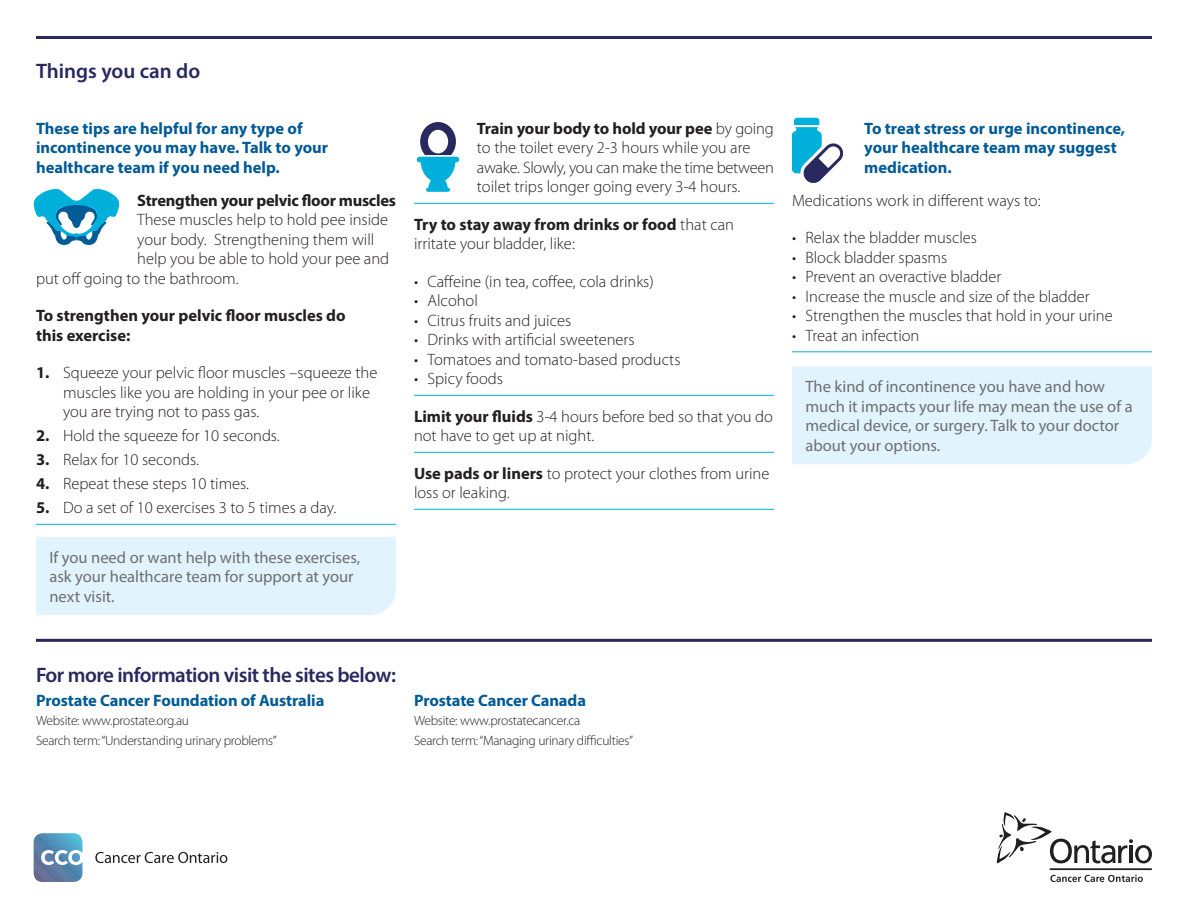
<style>
.page{position:relative;width:1188px;height:918px;background:#fff}
.page>*{position:absolute;margin:0;border:0;box-sizing:border-box;transform-origin:0 0}
.t1{font:600 21px "Myriad Pro";letter-spacing:-.025em;color:#29285f}
.t2{font:600 21px "Myriad Pro";color:#29285f}
.t3{font:300 16.5px/19.5px "Myriad Pro";color:#231f20}
.t4{font:700 16.5px/19.5px "Myriad Pro";color:#025b96}
.t5{font:16.5px/19.5px "Myriad Pro";color:#6d6e71}
.t6{font:700 16.5px/19.5px "Myriad Pro";letter-spacing:-.005em;color:#231f20}
.t7{font:300 13.5px/19.5px "Myriad Pro";letter-spacing:-.02em;color:#231f20}
.s1{font-weight:700}
</style>
<div class="page">
<hr style="left:36px;top:524px;width:360px;height:1px;background:#00b0da">
<hr style="left:414px;top:203px;width:360px;height:1px;background:#00b0da">
<hr style="left:414px;top:395px;width:360px;height:1px;background:#00b0da">
<hr style="left:414px;top:452px;width:360px;height:1px;background:#00b0da">
<hr style="left:414px;top:509px;width:360px;height:1px;background:#00b0da">
<hr style="left:792px;top:351px;width:360px;height:1px;background:#00b0da">
<hr style="left:36px;top:36px;width:1116px;height:3px;background:#29285f">
<svg style="left:997px;top:812px;width:155px;height:51px"></svg>
<svg style="left:1050px;top:875px;width:93px;height:7px"></svg>
<hr style="left:1050px;top:868px;width:102px;height:2px;background:#231f20">
<svg style="left:95px;top:852px;width:132px;height:11px"></svg>
<svg style="left:34px;top:833px;width:48px;height:49px;background:#709abb"></svg>
<hr style="left:36px;top:639px;width:1116px;height:3px;background:#29285f">
<div style="left:792px;top:367px;width:360px;height:97px;background:#e1f4fd"></div>
<div style="left:36px;top:537px;width:360px;height:78px;background:#e1f4fd"></div>
<div style="left:420px;top:122px;width:36px;height:39px;border:8px solid #29285f;border-radius:50%"></div>
<svg style="left:421px;top:162px;width:34px;height:28px"></svg>
<hr style="left:414px;top:155px;width:39px;height:2px;background:#fff">
<div style="left:420px;top:157px;width:37px;height:5px;background:#00b0da"></div>
<hr style="left:428px;top:188px;width:20px;height:3px;background:#00b0da">
<svg style="left:33px;top:188px;width:87px;height:57px"></svg>
<svg style="left:792px;top:118px;width:51px;height:65px"></svg>
<p class="t2" style="left:36px;top:63px;width:166px">Things you can do</p>
<p class="t4" style="left:36px;top:120px;width:294px">These tips are helpful for any type of incontinence you may have. Talk to your healthcare team if you need help.</p>
<p class="t6" style="left:137px;top:192px;width:260px">Strengthen your pelvic floor muscles</p>
<p class="t3" style="left:137px;top:211px;width:253px">These muscles help to hold pee inside</p>
<p class="t3" style="left:137px;top:231px;width:239px">your body. Strengthening them will</p>
<p class="t3" style="left:137px;top:250px;width:254px">help you be able to hold your pee and</p>
<p class="t3" style="left:36px;top:270px;width:204px">put off going to the bathroom.</p>
<p class="t6" style="left:36px;top:307px;width:311px">To strengthen your pelvic floor muscles do this exercise:</p>
<p class="t3" style="left:63px;top:364px;width:316px;text-indent:-27px"><span class="s1">1.</span> Squeeze your pelvic floor muscles –squeeze the muscles like you are holding in your pee or like you are trying not to pass gas.</p>
<p class="t3" style="left:36px;top:427px;width:245px"><span class="s1">2.</span> Hold the squeeze for 10 seconds.</p>
<p class="t3" style="left:36px;top:451px;width:165px"><span class="s1">3.</span> Relax for 10 seconds.</p>
<p class="t3" style="left:36px;top:475px;width:215px"><span class="s1">4.</span> Repeat these steps 10 times.</p>
<p class="t3" style="left:36px;top:499px;width:302px"><span class="s1">5.</span> Do a set of 10 exercises 3 to 5 times a day.</p>
<p class="t5" style="left:50px;top:549px;width:312px">If you need or want help with these exercises, ask your healthcare team for support at your next visit.</p>
<p class="t3" style="left:477px;top:120px;width:299px"><span class="s1">Train your body to hold your pee</span> by going to the toilet every 2-3 hours while you are awake. Slowly, you can make the time between toilet trips longer going every 3-4 hours.</p>
<p class="t3" style="left:414px;top:216px;width:322px"><span class="s1">Try to stay away from drinks or food</span> that can irritate your bladder, like:</p>
<p class="t3" style="left:414px;top:273px;width:241px">• Caffeine (in tea, coffee, cola drinks)</p>
<p class="t3" style="left:414px;top:292px;width:65px">• Alcohol</p>
<p class="t3" style="left:414px;top:312px;width:159px">• Citrus fruits and juices</p>
<p class="t3" style="left:414px;top:331px;width:222px">• Drinks with artificial sweeteners</p>
<p class="t3" style="left:414px;top:351px;width:268px">• Tomatoes and tomato-based products</p>
<p class="t3" style="left:414px;top:370px;width:91px">• Spicy foods</p>
<p class="t3" style="left:414px;top:408px;width:360px"><span class="s1">Limit your fluids</span> 3-4 hours before bed so that you do not have to get up at night.</p>
<p class="t3" style="left:414px;top:465px;width:357px"><span class="s1">Use pads or liners</span> to protect your clothes from urine loss or leaking.</p>
<p class="t4" style="left:864px;top:120px;width:262px">To treat stress or urge incontinence, your healthcare team may suggest medication.</p>
<p class="t3" style="left:792px;top:192px;width:250px">Medications work in different ways to:</p>
<p class="t3" style="left:792px;top:229px;width:187px">• Relax the bladder muscles</p>
<p class="t3" style="left:792px;top:249px;width:157px">• Block bladder spasms</p>
<p class="t3" style="left:792px;top:268px;width:211px">• Prevent an overactive bladder</p>
<p class="t3" style="left:792px;top:288px;width:299px">• Increase the muscle and size of the bladder</p>
<p class="t3" style="left:792px;top:307px;width:322px">• Strengthen the muscles that hold in your urine</p>
<p class="t3" style="left:792px;top:327px;width:129px">• Treat an infection</p>
<p class="t5" style="left:806px;top:379px;width:329px">The kind of incontinence you have and how much it impacts your life may mean the use of a medical device, or surgery. Talk to your doctor about your options.</p>
<p class="t1" style="left:36px;top:666px;width:362px">For more information visit the sites below:</p>
<p class="t4" style="left:36px;top:692px;width:290px">Prostate Cancer Foundation of Australia</p>
<p class="t7" style="left:36px;top:712px;width:242px">Website: www.prostate.org.au<br>Search term: “Understanding urinary problems”</p>
<p class="t4" style="left:414px;top:692px;width:174px">Prostate Cancer Canada</p>
<p class="t7" style="left:414px;top:712px;width:221px">Website: www.prostatecancer.ca<br>Search term: “Managing urinary difficulties”</p>
</div>
